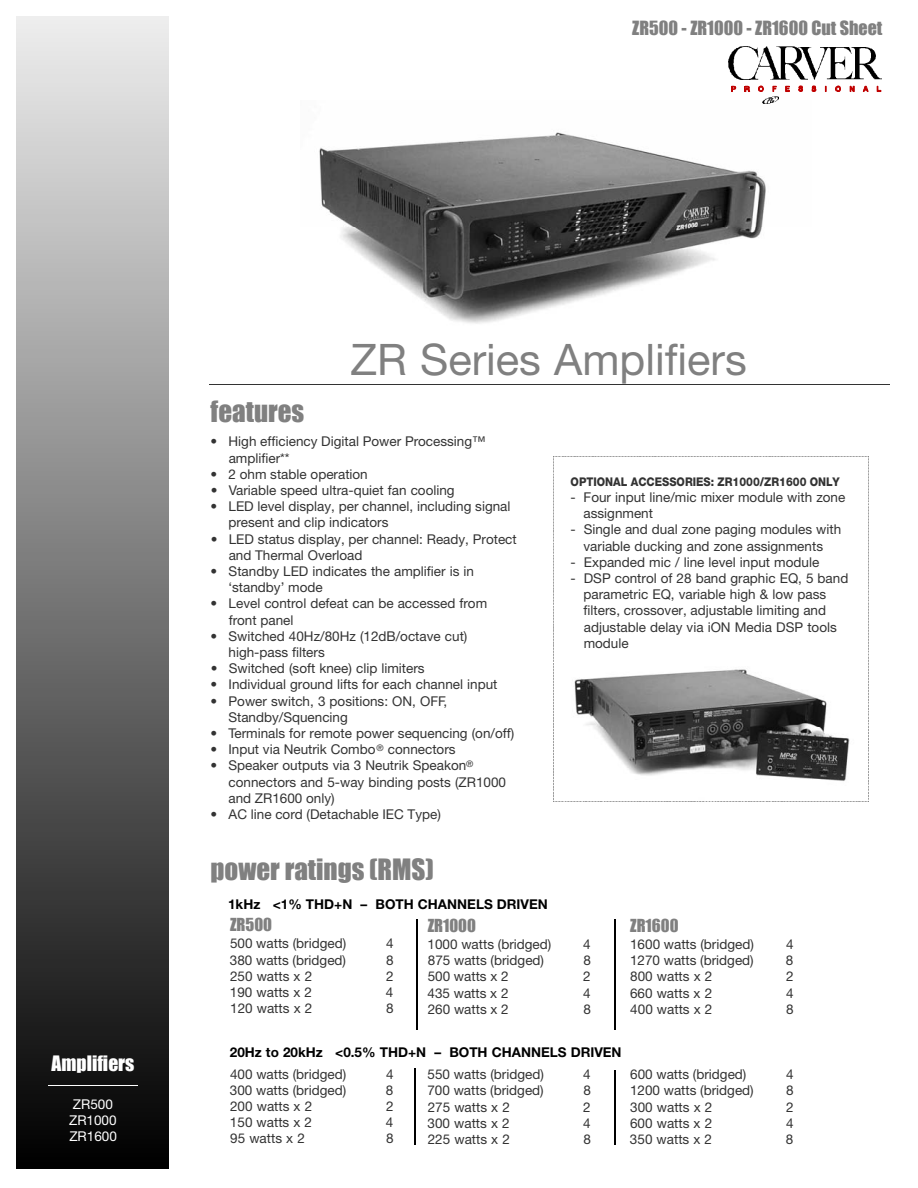
<style>
.page{position:relative;width:918px;height:1188px;background:#fff}
.page>*{position:absolute;margin:0;border:0;box-sizing:border-box;transform-origin:0 0}
.t1{font:43.5px "Helvetica Neue";color:#808080}
.t2{font:27px "Impact";color:#808080}
.t3{font:19.5px "Impact";color:#fff}
.t4{font:18px "Impact";color:#808080}
.t5{font:16.5px "Impact";color:#808080}
.t6{font:13.5px/16.2px "Helvetica Neue";color:#333}
.t7{font:700 13.5px "Helvetica Neue";color:#000}
.t8{font:13.5px/16.2px "Helvetica Neue";color:#fff}
.t9{font:800 12px "Helvetica Neue";color:#333;scale:.9 1}
</style>
<div class="page">
<img style="left:319px;top:132px;width:447px;height:192px">
<img style="left:556px;top:801px;width:312px;height:1px">
<img style="left:554px;top:456px;width:315px;height:345px">
<img style="left:17px;top:17px;width:152px;height:1152px">
<hr style="left:48px;top:1085px;width:90px;height:1px;background:#fff">
<img style="left:734px;top:85px;width:17px;height:7px">
<hr style="left:209px;top:384px;width:681px;height:1px;background:#333">
<hr style="left:614px;top:920px;width:1px;height:110px;background:#000">
<hr style="left:416px;top:920px;width:1px;height:110px;background:#000">
<hr style="left:414px;top:1068px;width:2px;height:76px;background:#000">
<hr style="left:614px;top:1070px;width:1px;height:74px;background:#000">
<img style="left:729px;top:47px;width:69px;height:32px">
<img style="left:798px;top:47px;width:83px;height:33px">
<svg style="left:731px;top:86px;width:5px;height:6px"></svg>
<svg style="left:745px;top:86px;width:5px;height:6px"></svg>
<svg style="left:758px;top:85px;width:21px;height:19px"></svg>
<svg style="left:785px;top:86px;width:5px;height:6px"></svg>
<svg style="left:798px;top:86px;width:5px;height:6px"></svg>
<svg style="left:811px;top:85px;width:44px;height:7px"></svg>
<svg style="left:863px;top:86px;width:19px;height:6px"></svg>
<h3 class="t4" style="left:632px;top:16px;width:252px">ZR500 - ZR1000 - ZR1600 Cut Sheet</h3>
<h3 class="t3" style="left:52px;top:1052px;width:84px">Amplifiers</h3>
<p class="t8" style="left:69px;top:1097px;width:49px">ZR500<br>ZR1000<br>ZR1600</p>
<h1 class="t1" style="left:351px;top:344px;width:398px">ZR Series Amplifiers</h1>
<h2 class="t2" style="left:211px;top:395px;width:95px">features</h2>
<p class="t6" style="left:229px;top:435px;width:258px;text-indent:-18px">• High efficiency Digital Power Processing™ amplifier**</p>
<p class="t6" style="left:211px;top:467px;width:159px">• 2 ohm stable operation</p>
<p class="t6" style="left:211px;top:483px;width:246px">• Variable speed ultra-quiet fan cooling</p>
<p class="t6" style="left:228px;top:500px;width:284px;text-indent:-18px">• LED level display, per channel, including signal present and clip indicators</p>
<p class="t6" style="left:229px;top:532px;width:290px;text-indent:-18px">• LED status display, per channel: Ready, Protect and Thermal Overload</p>
<p class="t6" style="left:228px;top:564px;width:247px;text-indent:-18px">• Standby LED indicates the amplifier is in ‘standby’ mode</p>
<p class="t6" style="left:229px;top:597px;width:260px;text-indent:-18px">• Level control defeat can be accessed from front panel</p>
<p class="t6" style="left:228px;top:629px;width:240px;text-indent:-18px">• Switched 40Hz/80Hz (12dB/octave cut) high-pass filters</p>
<p class="t6" style="left:211px;top:662px;width:216px">• Switched (soft knee) clip limiters</p>
<p class="t6" style="left:211px;top:678px;width:288px">• Individual ground lifts for each channel input</p>
<p class="t6" style="left:228px;top:694px;width:221px;text-indent:-18px">• Power switch, 3 positions: ON, OFF,<br>Standby/Squencing</p>
<p class="t6" style="left:211px;top:726px;width:305px">• Terminals for remote power sequencing (on/off)</p>
<p class="t6" style="left:210px;top:743px;width:247px">• Input via Neutrik Combo<sup>®</sup> connectors</p>
<p class="t6" style="left:228px;top:759px;width:279px;text-indent:-18px">• Speaker outputs via 3 Neutrik Speakon<sup>® </sup>connectors and 5-way binding posts (ZR1000 and ZR1600 only)</p>
<p class="t6" style="left:211px;top:807px;width:232px">• AC line cord (Detachable IEC Type)</p>
<h2 class="t2" style="left:211px;top:853px;width:225px">power ratings (RMS)</h2>
<p class="t7" style="left:228px;top:899px;width:321px">1kHz &lt;1% THD+N – BOTH CHANNELS DRIVEN</p>
<p class="t9" style="left:571px;top:477px;width:300px">OPTIONAL ACCESSORIES: ZR1000/ZR1600 ONLY</p>
<p class="t6" style="left:584px;top:490px;width:263px;text-indent:-13px">- Four input line/mic mixer module with zone assignment</p>
<p class="t6" style="left:571px;top:523px;width:272px;text-align:center">- Single and dual zone paging modules with variable ducking and zone assignments</p>
<p class="t6" style="left:571px;top:555px;width:250px">- Expanded mic / line level input module</p>
<p class="t6" style="left:584px;top:571px;width:266px;text-indent:-13px">- DSP control of 28 band graphic EQ, 5 band parametric EQ, variable high &amp; low pass filters, crossover, adjustable limiting and adjustable delay via iON Media DSP tools module</p>
<p class="t5" style="left:230px;top:914px;width:43px">ZR500</p>
<p class="t6" style="left:230px;top:937px;width:118px">500 watts (bridged)</p>
<p class="t6" style="left:386px;top:937px;width:9px">4</p>
<p class="t6" style="left:230px;top:953px;width:118px">380 watts (bridged)</p>
<p class="t6" style="left:386px;top:953px;width:9px">8</p>
<p class="t6" style="left:230px;top:969px;width:84px">250 watts x 2</p>
<p class="t6" style="left:386px;top:969px;width:9px">2</p>
<p class="t6" style="left:230px;top:985px;width:84px">190 watts x 2</p>
<p class="t6" style="left:386px;top:985px;width:9px">4</p>
<p class="t6" style="left:230px;top:1001px;width:84px">120 watts x 2</p>
<p class="t6" style="left:386px;top:1001px;width:9px">8</p>
<p class="t5" style="left:428px;top:915px;width:50px">ZR1000</p>
<p class="t6" style="left:428px;top:938px;width:125px">1000 watts (bridged)</p>
<p class="t6" style="left:583px;top:938px;width:9px">4</p>
<p class="t6" style="left:428px;top:954px;width:118px">875 watts (bridged)</p>
<p class="t6" style="left:583px;top:954px;width:9px">8</p>
<p class="t6" style="left:428px;top:970px;width:83px">500 watts x 2</p>
<p class="t6" style="left:583px;top:970px;width:9px">2</p>
<p class="t6" style="left:428px;top:986px;width:83px">435 watts x 2</p>
<p class="t6" style="left:583px;top:986px;width:9px">4</p>
<p class="t6" style="left:428px;top:1002px;width:83px">260 watts x 2</p>
<p class="t6" style="left:583px;top:1002px;width:9px">8</p>
<p class="t5" style="left:630px;top:915px;width:50px">ZR1600</p>
<p class="t6" style="left:630px;top:937px;width:125px">1600 watts (bridged)</p>
<p class="t6" style="left:786px;top:937px;width:9px">4</p>
<p class="t6" style="left:630px;top:953px;width:125px">1270 watts (bridged)</p>
<p class="t6" style="left:786px;top:953px;width:9px">8</p>
<p class="t6" style="left:630px;top:970px;width:84px">800 watts x 2</p>
<p class="t6" style="left:786px;top:970px;width:9px">2</p>
<p class="t6" style="left:630px;top:986px;width:84px">660 watts x 2</p>
<p class="t6" style="left:786px;top:986px;width:9px">4</p>
<p class="t6" style="left:630px;top:1002px;width:84px">400 watts x 2</p>
<p class="t6" style="left:786px;top:1002px;width:9px">8</p>
<p class="t7" style="left:230px;top:1047px;width:393px">20Hz to 20kHz &lt;0.5% THD+N – BOTH CHANNELS DRIVEN</p>
<p class="t6" style="left:230px;top:1067px;width:118px">400 watts (bridged)</p>
<p class="t6" style="left:386px;top:1067px;width:9px">4</p>
<p class="t6" style="left:230px;top:1083px;width:118px">300 watts (bridged)</p>
<p class="t6" style="left:386px;top:1083px;width:9px">8</p>
<p class="t6" style="left:230px;top:1099px;width:84px">200 watts x 2</p>
<p class="t6" style="left:386px;top:1099px;width:9px">2</p>
<p class="t6" style="left:230px;top:1116px;width:84px">150 watts x 2</p>
<p class="t6" style="left:386px;top:1116px;width:9px">4</p>
<p class="t6" style="left:230px;top:1132px;width:76px">95 watts x 2</p>
<p class="t6" style="left:386px;top:1132px;width:9px">8</p>
<p class="t6" style="left:428px;top:1068px;width:118px">550 watts (bridged)</p>
<p class="t6" style="left:583px;top:1068px;width:9px">4</p>
<p class="t6" style="left:427px;top:1084px;width:118px">700 watts (bridged)</p>
<p class="t6" style="left:583px;top:1084px;width:9px">8</p>
<p class="t6" style="left:428px;top:1100px;width:84px">275 watts x 2</p>
<p class="t6" style="left:583px;top:1100px;width:9px">2</p>
<p class="t6" style="left:428px;top:1116px;width:84px">300 watts x 2</p>
<p class="t6" style="left:583px;top:1116px;width:9px">4</p>
<p class="t6" style="left:428px;top:1133px;width:84px">225 watts x 2</p>
<p class="t6" style="left:583px;top:1133px;width:9px">8</p>
<p class="t6" style="left:630px;top:1067px;width:118px">600 watts (bridged)</p>
<p class="t6" style="left:786px;top:1067px;width:9px">4</p>
<p class="t6" style="left:630px;top:1084px;width:125px">1200 watts (bridged)</p>
<p class="t6" style="left:786px;top:1084px;width:9px">8</p>
<p class="t6" style="left:630px;top:1100px;width:84px">300 watts x 2</p>
<p class="t6" style="left:786px;top:1100px;width:9px">2</p>
<p class="t6" style="left:630px;top:1116px;width:84px">600 watts x 2</p>
<p class="t6" style="left:786px;top:1116px;width:9px">4</p>
<p class="t6" style="left:630px;top:1132px;width:84px">350 watts x 2</p>
<p class="t6" style="left:786px;top:1132px;width:9px">8</p>
</div>
